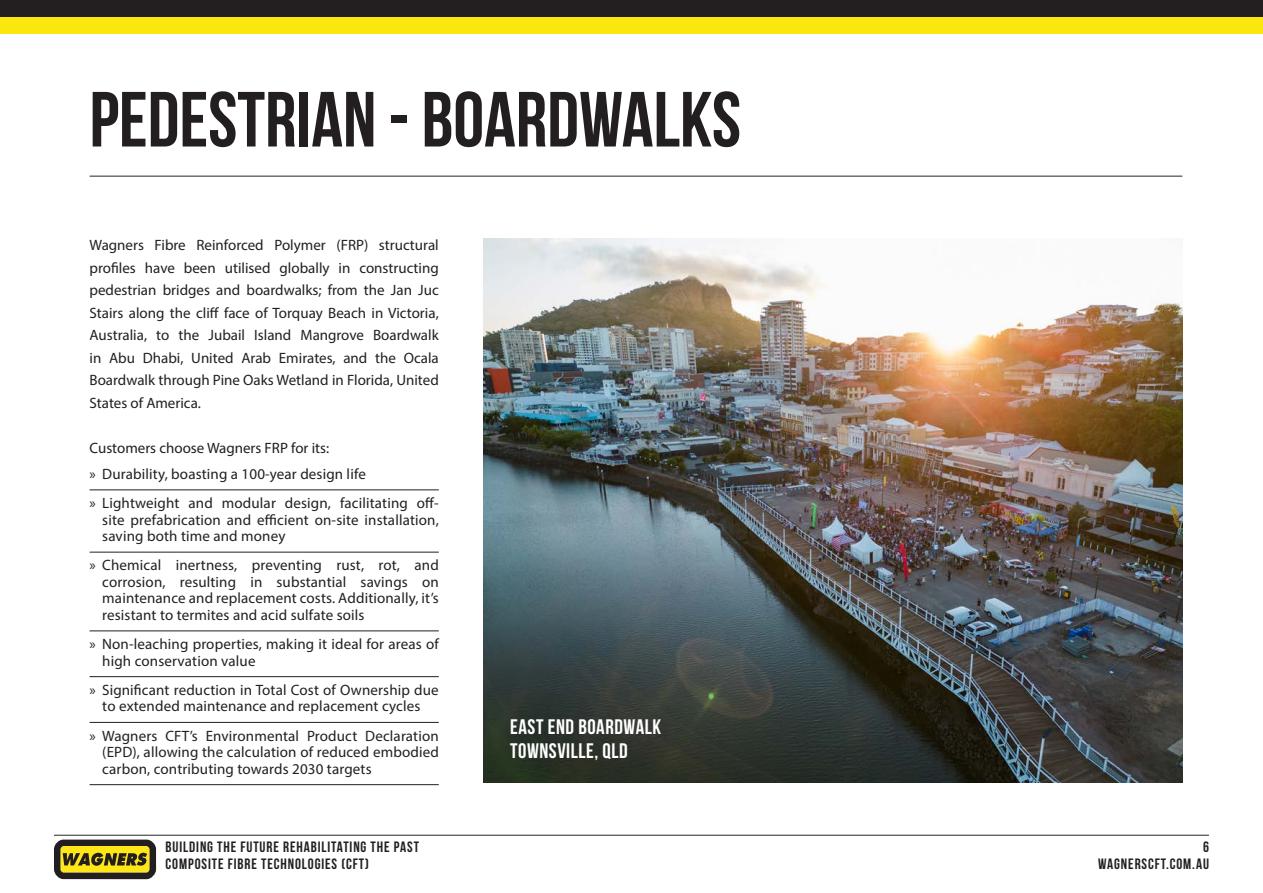
<style>
.page{position:relative;width:1263px;height:893px;background:#fff}
.page>*{position:absolute;margin:0;border:0;box-sizing:border-box;transform-origin:0 0}
.Titles{font:700 78px "Bebas Neue";color:#231f20}
.Subhead_-_Align_Left{font:700 21px "Bebas Neue";letter-spacing:.025em;color:#fff}
.t1{font:15px/16.5px "Myriad Pro";letter-spacing:.01em;color:#231f20;text-align:justify}
.t2{font:700 15px "Bebas Neue";letter-spacing:.06em;color:#231f20}
</style>
<div class="page">
<div style="left:0;top:0;width:1263px;height:18px;background:#231f20"></div>
<div style="left:0;top:18px;width:1263px;height:16px;background:#fbe70e"></div>
<hr style="left:54px;top:835px;width:1155px;height:1px;background:#262825">
<svg style="left:54px;top:840px;width:102px;height:39px"></svg>
<img style="left:484px;top:239px;width:698px;height:543px">
<hr style="left:90px;top:489px;width:349px;height:1px;background:#231f20">
<hr style="left:90px;top:552px;width:349px;height:1px;background:#231f20">
<hr style="left:90px;top:630px;width:349px;height:1px;background:#231f20">
<hr style="left:90px;top:676px;width:349px;height:1px;background:#231f20">
<hr style="left:90px;top:722px;width:349px;height:1px;background:#231f20">
<hr style="left:90px;top:784px;width:349px;height:1px;background:#231f20">
<hr style="left:90px;top:176px;width:1092px;height:1px;background:#262825">
<p class="Titles" style="left:90px;top:77px;width:653px">PEDESTRIAN - BOARDWALKS</p>
<p class="t1" style="left:90px;top:234px;width:351px;line-height:22.5px">Wagners Fibre Reinforced Polymer (FRP) structural profiles have been utilised globally in constructing pedestrian bridges and boardwalks; from the Jan Juc Stairs along the cliff face of Torquay Beach in Victoria, Australia, to the Jubail Island Mangrove Boardwalk in Abu Dhabi, United Arab Emirates, and the Ocala Boardwalk through Pine Oaks Wetland in Florida, United States of America.</p>
<p class="t1" style="left:90px;top:439px;width:241px">Customers choose Wagners FRP for its:</p>
<p class="t1" style="left:90px;top:465px;width:278px">» Durability, boasting a 100-year design life</p>
<p class="t1" style="left:102px;top:495px;width:338px;text-indent:-13px">» Lightweight and modular design, facilitating off&shy;site prefabrication and efficient on-site installation, saving both time and money</p>
<p class="t1" style="left:102px;top:557px;width:338px;text-indent:-13px">» Chemical inertness, preventing rust, rot, and corrosion, resulting in substantial savings on maintenance and replacement costs. Additionally, it’s resistant to termites and acid sulfate soils</p>
<p class="t1" style="left:102px;top:636px;width:338px;text-indent:-13px">» Non-leaching properties, making it ideal for areas of high conservation value</p>
<p class="t1" style="left:90px;top:681px;width:351px;text-align:center">» Significant reduction in Total Cost of Ownership due to extended maintenance and replacement cycles</p>
<p class="t1" style="left:102px;top:727px;width:338px;text-indent:-13px">» Wagners CFT’s Environmental Product Declaration (EPD), allowing the calculation of reduced embodied carbon, contributing towards 2030 targets</p>
<p class="Subhead_-_Align_Left" style="left:510px;top:716px;width:152px">EAST END BOARDWALK</p>
<p class="Subhead_-_Align_Left" style="left:510px;top:740px;width:119px">TOWNSVILLE, QLD</p>
<p class="t2" style="left:166px;top:839px;width:255px">BUILDING THE FUTURE REHABILITATING THE PAST</p>
<p class="t2" style="left:1203px;top:839px;width:7px">6</p>
<p class="t2" style="left:166px;top:855px;width:205px">COMPOSITE FIBRE TECHNOLOGIES (CFT)</p>
<p class="t2" style="left:1098px;top:855px;width:112px">WAGNERSCFT.COM.AU</p>
</div>
